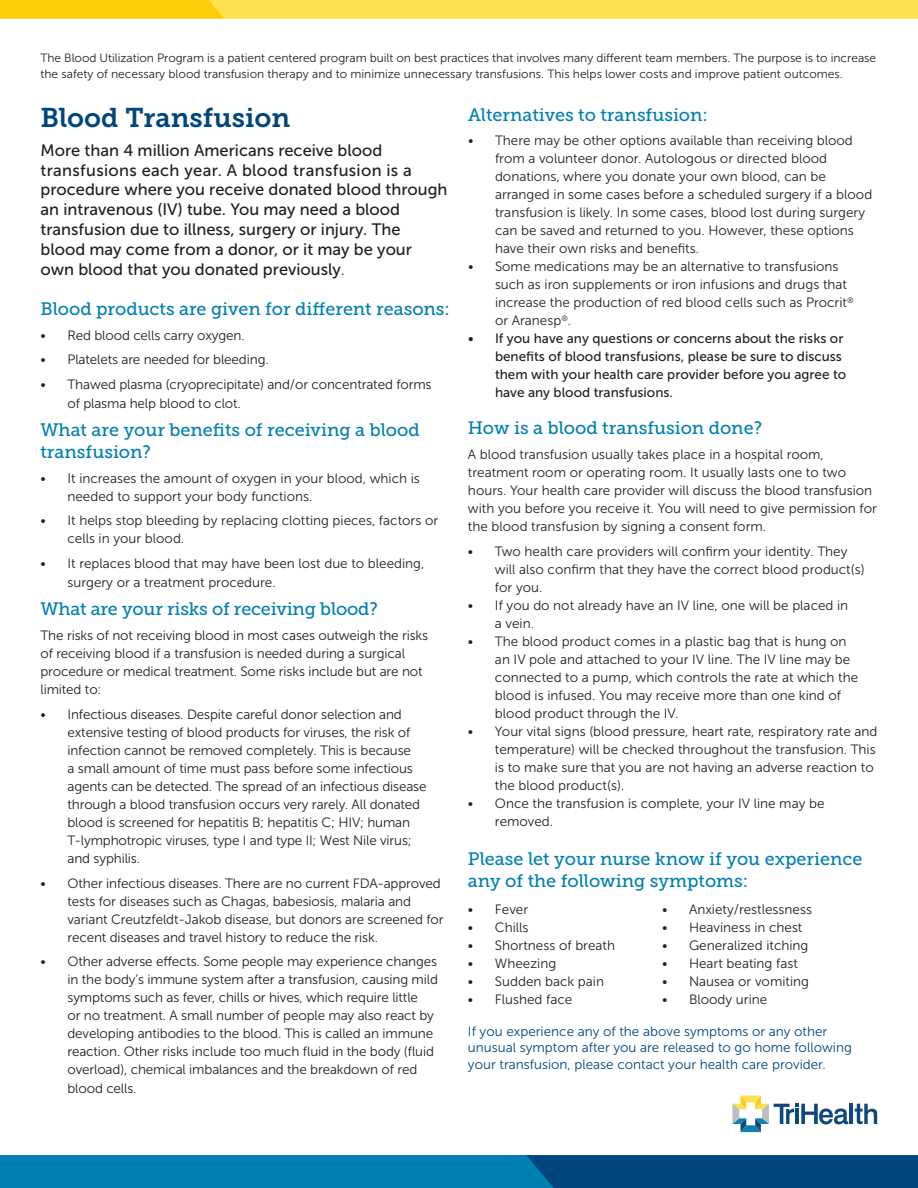
<style>
.page{position:relative;width:918px;height:1188px;background:#fff}
.page>*{position:absolute;margin:0;border:0;box-sizing:border-box;transform-origin:0 0}
.t1{font:27px "Museo Slab 700";color:#00467e}
.t2{font:18px/21.6px "Museo Slab 500";color:#007fb2}
.t3{font:16.5px/19.8px "Museo Sans 500";color:#231f20}
.t4{font:13.5px/18px "Museo Sans 300";color:#231f20}
.t5{font:13.5px/18px "Museo Sans 500";color:#231f20}
.t6{font:13.5px/16.2px "Museo Sans 300";color:#00467e}
.t7{font:12px/16.5px "Museo Sans 300";color:#231f20}
.s1{font-family:"Museo Sans 300"}
</style>
<div class="page">
<div style="left:0;top:0;width:918px;height:18px;background:#ffe152"></div>
<div style="left:0;top:0;width:224px;height:18px;background:#fece08"></div>
<div style="left:0;top:1155px;width:918px;height:33px;background:#007fb2"></div>
<div style="left:526px;top:1155px;width:392px;height:33px;background:#00467e"></div>
<svg style="left:855px;top:1104px;width:22px;height:20px"></svg>
<hr style="left:850px;top:1104px;width:3px;height:20px;background:#0d477c">
<svg style="left:732px;top:1096px;width:116px;height:36px"></svg>
<p class="t7" style="left:40px;top:49px;width:837px">The Blood Utilization Program is a patient centered program built on best practices that involves many different team members. The purpose is to increase the safety of necessary blood transfusion therapy and to minimize unnecessary transfusions. This helps lower costs and improve patient outcomes.</p>
<h1 class="t1" style="left:40px;top:103px;width:251px">Blood Transfusion</h1>
<p class="t3" style="left:40px;top:140px;width:408px">More than 4 million Americans receive blood transfusions each year. A blood transfusion is a procedure where you receive donated blood through an intravenous (IV) tube. You may need a blood transfusion due to illness, surgery or injury. The blood may come from a donor, or it may be your own blood that you donated previously<span class="s1">.</span></p>
<h2 class="t2" style="left:40px;top:298px;width:411px">Blood products are given for different reasons:</h2>
<p class="t4" style="left:40px;top:326px;width:206px">• Red blood cells carry oxygen.</p>
<p class="t4" style="left:40px;top:351px;width:230px">• Platelets are needed for bleeding.</p>
<p class="t4" style="left:68px;top:375px;width:366px;line-height:18.8px;text-indent:-27px">• Thawed plasma (cryoprecipitate) and/or concentrated forms of plasma help blood to clot.</p>
<h2 class="t2" style="left:40px;top:419px;width:381px">What are your benefits of receiving a blood transfusion?</h2>
<p class="t4" style="left:68px;top:469px;width:354px;text-indent:-27px">• It increases the amount of oxygen in your blood, which is needed to support your body functions.</p>
<p class="t4" style="left:68px;top:512px;width:372px;text-indent:-27px">• It helps stop bleeding by replacing clotting pieces, factors or cells in your blood.</p>
<p class="t4" style="left:68px;top:554px;width:358px;line-height:18.8px;text-indent:-27px">• It replaces blood that may have been lost due to bleeding, surgery or a treatment procedure.</p>
<h2 class="t2" style="left:40px;top:599px;width:339px">What are your risks of receiving blood?</h2>
<p class="t4" style="left:40px;top:627px;width:389px">The risks of not receiving blood in most cases outweigh the risks of receiving blood if a transfusion is needed during a surgical procedure or medical treatment. Some risks include but are not limited to:</p>
<p class="t4" style="left:68px;top:705px;width:361px;text-indent:-27px">• Infectious diseases. Despite careful donor selection and extensive testing of blood products for viruses, the risk of infection cannot be removed completely. This is because<br>a small amount of time must pass before some infectious agents can be detected. The spread of an infectious disease through a blood transfusion occurs very rarely. All donated blood is screened for hepatitis B; hepatitis C; HIV; human T-lymphotropic viruses, type I and type II; West Nile virus; and syphilis.</p>
<p class="t4" style="left:68px;top:874px;width:378px;text-indent:-27px">• Other infectious diseases. There are no current FDA-approved tests for diseases such as Chagas, babesiosis, malaria and variant Creutzfeldt-Jakob disease, but donors are screened for recent diseases and travel history to reduce the risk.</p>
<p class="t4" style="left:68px;top:953px;width:372px;text-indent:-27px">• Other adverse effects. Some people may experience changes in the body’s immune system after a transfusion, causing mild symptoms such as fever, chills or hives, which require little<br>or no treatment. A small number of people may also react by developing antibodies to the blood. This is called an immune reaction. Other risks include too much fluid in the body (fluid overload), chemical imbalances and the breakdown of red blood cells.</p>
<h2 class="t2" style="left:468px;top:104px;width:241px">Alternatives to transfusion:</h2>
<p class="t4" style="left:495px;top:132px;width:379px;text-indent:-27px">• There may be other options available than receiving blood from a volunteer donor. Autologous or directed blood donations, where you donate your own blood, can be arranged in some cases before a scheduled surgery if a blood transfusion is likely. In some cases, blood lost during surgery can be saved and returned to you. However, these options have their own risks and benefits.</p>
<p class="t4" style="left:495px;top:258px;width:360px;text-indent:-27px">• Some medications may be an alternative to transfusions such as iron supplements or iron infusions and drugs that increase the production of red blood cells such as Procrit<sup>® </sup>or Aranesp<sup>®</sup>.</p>
<p class="t5" style="left:495px;top:330px;width:353px;text-indent:-27px">• If you have any questions or concerns about the risks or benefits of blood transfusions, please be sure to discuss them with your health care provider before you agree to have any blood transfusions.</p>
<h2 class="t2" style="left:468px;top:417px;width:296px">How is a blood transfusion done?</h2>
<p class="t4" style="left:468px;top:445px;width:411px">A blood transfusion usually takes place in a hospital room, treatment room or operating room. It usually lasts one to two hours. Your health care provider will discuss the blood transfusion with you before you receive it. You will need to give permission for the blood transfusion by signing a consent form.</p>
<p class="t4" style="left:495px;top:542px;width:371px;text-indent:-27px">• Two health care providers will confirm your identity. They will also confirm that they have the correct blood product(s) for you.</p>
<p class="t4" style="left:495px;top:596px;width:355px;text-indent:-27px">• If you do not already have an IV line, one will be placed in a vein.</p>
<p class="t4" style="left:495px;top:632px;width:365px;text-indent:-27px">• The blood product comes in a plastic bag that is hung on an IV pole and attached to your IV line. The IV line may be connected to a pump, which controls the rate at which the blood is infused. You may receive more than one kind of blood product through the IV.</p>
<p class="t4" style="left:495px;top:722px;width:384px;text-indent:-27px">• Your vital signs (blood pressure, heart rate, respiratory rate and temperature) will be checked throughout the transfusion. This is to make sure that you are not having an adverse reaction to the blood product(s).</p>
<p class="t4" style="left:495px;top:794px;width:331px;text-indent:-27px">• Once the transfusion is complete, your IV line may be removed.</p>
<h2 class="t2" style="left:468px;top:848px;width:396px">Please let your nurse know if you experience any of the following symptoms:</h2>
<p class="t4" style="left:468px;top:900px;width:62px">• Fever</p>
<p class="t4" style="left:468px;top:918px;width:62px">• Chills</p>
<p class="t4" style="left:468px;top:936px;width:149px">• Shortness of breath</p>
<p class="t4" style="left:468px;top:954px;width:90px">• Wheezing</p>
<p class="t4" style="left:468px;top:972px;width:138px">• Sudden back pain</p>
<p class="t4" style="left:468px;top:990px;width:106px">• Flushed face</p>
<p class="t6" style="left:468px;top:1024px;width:385px">If you experience any of the above symptoms or any other unusual symptom after you are released to go home following your transfusion, please contact your health care provider.</p>
<p class="t4" style="left:662px;top:901px;width:151px">• Anxiety/restlessness</p>
<p class="t4" style="left:662px;top:918px;width:142px">• Heaviness in chest</p>
<p class="t4" style="left:662px;top:936px;width:148px">• Generalized itching</p>
<p class="t4" style="left:662px;top:954px;width:137px">• Heart beating fast</p>
<p class="t4" style="left:662px;top:972px;width:149px">• Nausea or vomiting</p>
<p class="t4" style="left:662px;top:990px;width:107px">• Bloody urine</p>
</div>
